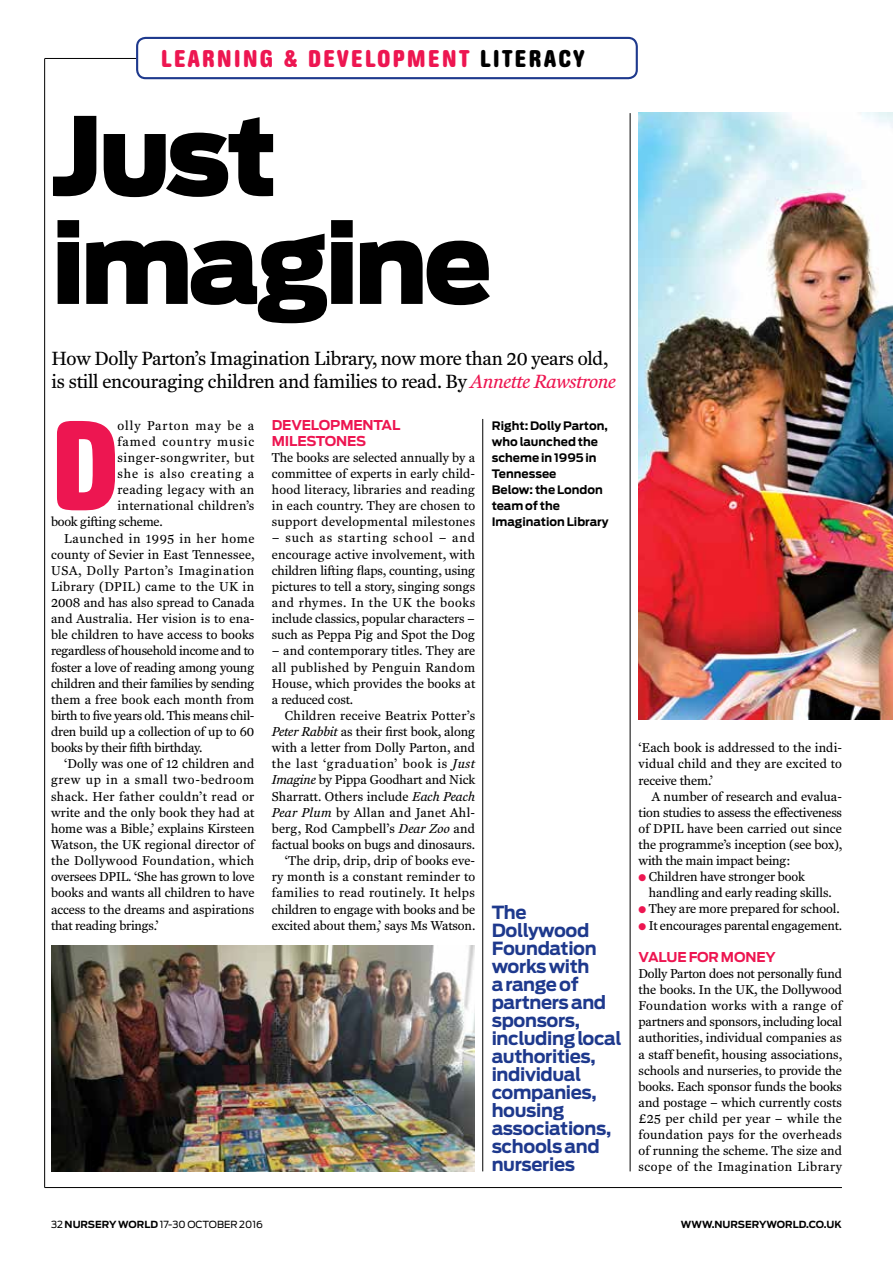
<style>
.page{position:relative;width:893px;height:1263px;background:#fff}
.page>*{position:absolute;margin:0;border:0;box-sizing:border-box;transform-origin:0 0}
.t1{font:700 condensed 126.15px "AG Book Rounded BQ";color:#ed1651}
.t2{font:900 108px/108px "Antenna";letter-spacing:-.05em;color:#000}
.t3{font:700 condensed 24px "AG Book Rounded BQ";letter-spacing:.1em;color:#ed1651}
.t4{font:19.5px/22.5px "Fenway";letter-spacing:-.01em;color:#000}
.t5{font:700 18px/18px "Antenna";letter-spacing:-.02em;color:#1e398d}
.t6{font:700 13.5px/16px "Antenna";letter-spacing:-.01em;color:#ed1651}
.t7{font:13.2px/16.2px "Fenway";letter-spacing:.01em;color:#000;text-align:justify}
.t8{font:13.2px "Fenway";letter-spacing:-.015em;color:#000}
.t9{font:13.2px "Fenway";letter-spacing:.03em;color:#000}
.t10{font:13.2px "Fenway";letter-spacing:-.01em;color:#000}
.t11{font:13.2px "Fenway";letter-spacing:.05em;color:#000}
.t12{font:13.2px "Fenway";letter-spacing:.045em;color:#000}
.t13{font:13.2px "Fenway";letter-spacing:-.02em;color:#000}
.t14{font:13.2px "Fenway";letter-spacing:.035em;color:#000}
.t15{font:13.2px "Fenway";letter-spacing:.065em;color:#000}
.t16{font:13.2px "Fenway";letter-spacing:.07em;color:#000}
.t17{font:13.2px "Fenway";letter-spacing:.075em;color:#000}
.t18{font:700 11.7px/16px "Antenna";color:#000}
.t19{font:9.75px "Antenna";color:#000}
.t20{font:700 9.75px "Antenna";color:#000}
.s1{color:#000}
.s2{font-style:italic;color:#ed1651}
.s3{font-style:italic}
.s4{color:#ed1651}
.s5{font-weight:700}
</style>
<div class="page">
<hr style="left:45px;top:58px;width:91px;height:1px;background:#000">
<hr style="left:44px;top:59px;width:1px;height:1128px;background:#000">
<hr style="left:45px;top:1187px;width:797px;height:1px;background:#000">
<hr style="left:482px;top:419px;width:1px;height:752px;background:#000">
<hr style="left:630px;top:113px;width:1px;height:1058px;background:#000">
<div style="left:136px;top:37px;width:502px;height:42px;border:2px solid #1e398d;border-radius:9px"></div>
<img style="left:639px;top:113px;width:254px;height:607px">
<img style="left:51px;top:946px;width:424px;height:225px">
<h3 class="t3" style="left:161px;top:44px;width:425px">LEARNING &amp; DEVELOPMENT <span class="s1">LITERACY</span></h3>
<h2 class="t2" style="left:51px;top:103px;width:442px">Just imagine</h2>
<h3 class="t4" style="left:52px;top:347px;width:566px">How Dolly Parton’s Imagination Library, now more than 20 years old, is still encouraging children and families to read. By <span class="s2">Annette Rawstrone</span></h3>
<h1 class="t1" style="left:51px;top:393px;width:70px">D</h1>
<p class="t17" style="left:118px;top:417px;width:138px">olly Parton may be a</p>
<p class="t16" style="left:118px;top:433px;width:138px">famed country music</p>
<p class="t12" style="left:118px;top:449px;width:138px">singer-songwriter, but</p>
<p class="t15" style="left:118px;top:465px;width:138px">she is also creating a</p>
<p class="t14" style="left:118px;top:481px;width:138px">reading legacy with an</p>
<p class="t7" style="left:118px;top:498px;width:138px">international children’s</p>
<p class="t8" style="left:51px;top:514px;width:113px">book gifting scheme.</p>
<p class="t12" style="left:64px;top:530px;width:192px">Launched in 1995 in her home</p>
<p class="t7" style="left:51px;top:546px;width:205px">county of Sevier in East Tennessee,</p>
<p class="t11" style="left:51px;top:562px;width:205px">USA, Dolly Parton’s Imagination</p>
<p class="t9" style="left:51px;top:578px;width:205px">Library (DPIL) came to the UK in</p>
<p class="t7" style="left:51px;top:594px;width:205px">2008 and has also spread to Canada</p>
<p class="t7" style="left:51px;top:610px;width:205px">and Australia. Her vision is to ena-</p>
<p class="t7" style="left:51px;top:627px;width:205px">ble children to have access to books</p>
<p class="t13" style="left:51px;top:643px;width:205px">regardless of household income and to</p>
<p class="t10" style="left:51px;top:659px;width:205px">foster a love of reading among young</p>
<p class="t8" style="left:51px;top:675px;width:205px">children and their families by sending</p>
<p class="t7" style="left:51px;top:691px;width:205px">them a free book each month from</p>
<p class="t8" style="left:51px;top:707px;width:205px">birth to five years old. This means chil-</p>
<p class="t7" style="left:51px;top:723px;width:205px">dren build up a collection of up to 60</p>
<p class="t8" style="left:51px;top:740px;width:153px">books by their fifth birthday.</p>
<p class="t7" style="left:64px;top:756px;width:192px">‘Dolly was one of 12 children and</p>
<p class="t11" style="left:51px;top:772px;width:205px">grew up in a small two-bedroom</p>
<p class="t9" style="left:51px;top:788px;width:205px">shack. Her father couldn’t read or</p>
<p class="t7" style="left:51px;top:804px;width:205px">write and the only book they had at</p>
<p class="t7" style="left:51px;top:820px;width:205px">home was a Bible,’ explains Kirsteen</p>
<p class="t7" style="left:51px;top:836px;width:205px">Watson, the UK regional director of</p>
<p class="t9" style="left:51px;top:852px;width:205px">the Dollywood Foundation, which</p>
<p class="t8" style="left:51px;top:869px;width:205px">oversees DPIL. ‘She has grown to love</p>
<p class="t7" style="left:51px;top:885px;width:205px">books and wants all children to have</p>
<p class="t7" style="left:51px;top:901px;width:205px">access to the dreams and aspirations</p>
<p class="t8" style="left:51px;top:917px;width:109px">that reading brings.’</p>
<p class="t6" style="left:272px;top:417px;width:130px">DEVELOPMENTAL<br>MILESTONES</p>
<p class="t7" style="left:272px;top:449px;width:205px">The books are selected annually by a committee of experts in early child&shy;hood literacy, libraries and reading in each country. They are chosen to support developmental milestones</p>
<p class="t7" style="left:272px;top:530px;width:205px">– such as starting school – and encourage active involvement, with children lifting flaps, counting, using pictures to tell a story, singing songs and rhymes. In the UK the books include classics, popular characters – such as Peppa Pig and Spot the Dog</p>
<p class="t7" style="left:272px;top:643px;width:205px">– and contemporary titles. They are all published by Penguin Random House, which provides the books at a reduced cost.</p>
<p class="t7" style="left:272px;top:707px;width:205px;text-align:right">Children receive Beatrix Potter’s <span class="s3">Peter Rabbit</span> as their first book, along with a letter from Dolly Parton, and the last ‘graduation’ book is <span class="s3">Just Imagine</span> by Pippa Goodhart and Nick Sharratt. Others include <span class="s3">Each Peach Pear Plum</span> by Allan and Janet Ahl&shy;berg, Rod Campbell’s <span class="s3">Dear Zoo</span> and factual books on bugs and dinosaurs. ‘The drip, drip, drip of books eve&shy;ry month is a constant reminder to families to read routinely. It helps children to engage with books and be excited about them,’ says Ms Watson.</p>
<p class="t18" style="left:492px;top:417px;width:119px">Right: Dolly Parton, who launched the scheme in 1995 in<br>Tennessee<br>Below: the London team of the<br>Imagination Library</p>
<h3 class="t5" style="left:492px;top:904px;width:131px">The<br>Dollywood<br>Foundation works with<br>a range of partners and sponsors, including local authorities, individual companies, housing associations, schools and nurseries</h3>
<p class="t7" style="left:639px;top:740px;width:205px">‘Each book is addressed to the indi&shy;vidual child and they are excited to receive them.’</p>
<p class="t7" style="left:639px;top:788px;width:205px;text-indent:13px">A number of research and evalua&shy;tion studies to assess the effectiveness of DPIL have been carried out since the programme’s inception (see box), with the main impact being:</p>
<p class="t7" style="left:649px;top:868px;width:184px;text-indent:-10px"><span class="s4">●</span> Children have stronger book handling and early reading skills.</p>
<p class="t7" style="left:639px;top:901px;width:202px"><span class="s4">●</span> They are more prepared for school.</p>
<p class="t10" style="left:639px;top:917px;width:205px"><span class="s4">●</span> It encourages parental engagement.</p>
<p class="t6" style="left:639px;top:949px;width:139px">VALUE FOR MONEY</p>
<p class="t7" style="left:639px;top:965px;width:205px">Dolly Parton does not personally fund the books. In the UK, the Dollywood Foundation works with a range of partners and sponsors, including local authorities, individual companies as a staff benefit, housing associations, schools and nurseries, to provide the books. Each sponsor funds the books and postage – which currently costs £25 per child per year – while the foundation pays for the overheads of running the scheme. The size and scope of the Imagination Library</p>
<p class="t19" style="left:51px;top:1218px;width:213px">32 <span class="s5">NURSERY WORLD</span> 17-30 OCTOBER 2016</p>
<p class="t20" style="left:681px;top:1218px;width:162px">WWW.NURSERYWORLD.CO.UK</p>
</div>
